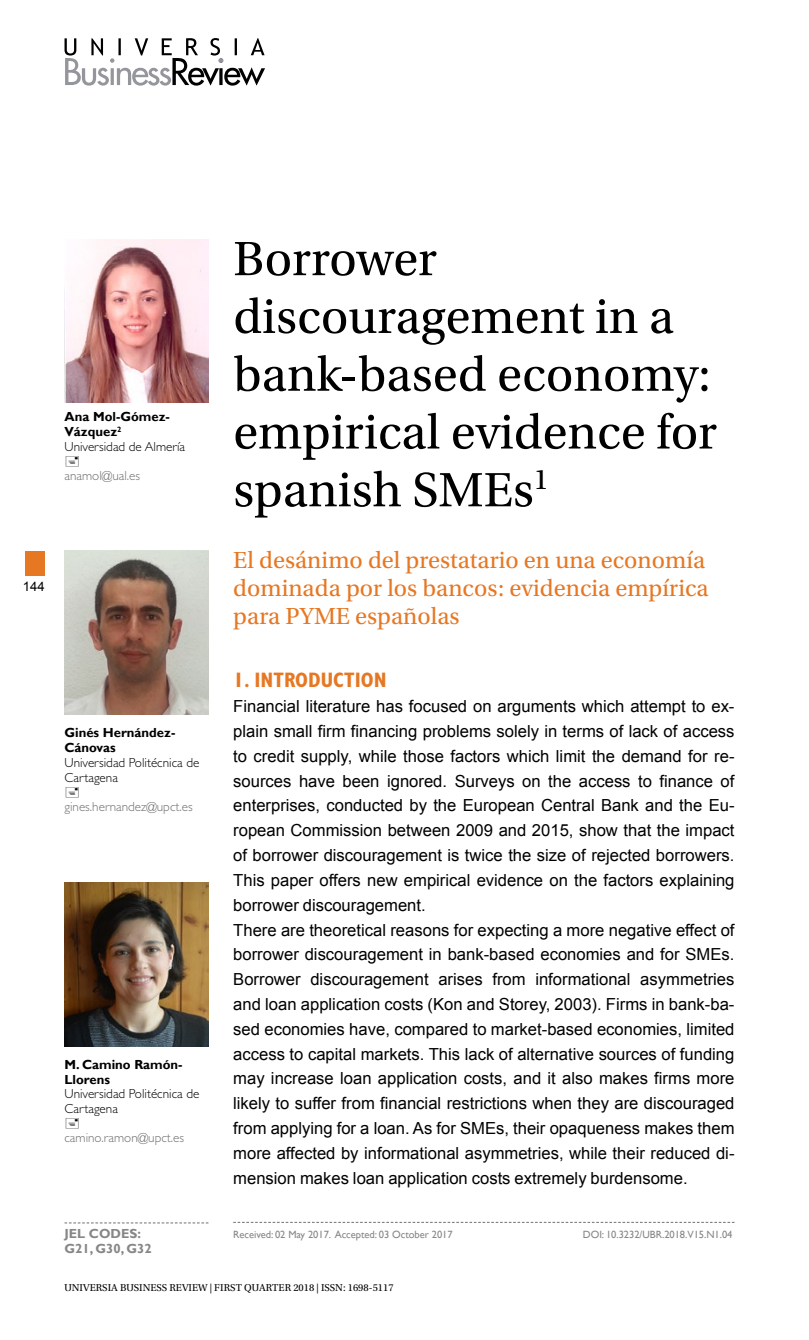
<style>
.page{position:relative;width:809px;height:1340px;background:#fff}
.page>*{position:absolute;margin:0;border:0;box-sizing:border-box;transform-origin:0 0}
.t1{font:50.75px/57.8px "Utopia Std";color:#000}
.t2{font:24.5px/28px "Utopia Std";color:#e67824}
.t3{font:700 condensed 21px "Gill Sans Std";color:#e67824}
.t4{font:16.62px/24.8px "Arial";color:#000}
.t5{font:300 13.12px/14.9px "Gill Sans Std";color:#000}
.t6{font:700 13.12px/14.9px "Gill Sans";color:#000}
.t7{font:300 13.12px "Gill Sans Std";color:#706f6f}
.t8{font:700 13.12px "Gill Sans";color:#878787}
.t9{font:13.12px "Arial";color:#000}
.t10{font:10.5px "Gill Sans";letter-spacing:-.005em;color:#878787}
.t11{font:10.5px "Utopia Std";color:#000}
</style>
<div class="page">
<div style="left:25px;top:551px;width:20px;height:24px;background:#e67824"></div>
<svg style="left:64px;top:38px;width:201px;height:48px"></svg>
<svg style="left:233px;top:1221px;width:501px;height:1px"></svg>
<svg style="left:64px;top:1222px;width:144px;height:1px"></svg>
<img style="left:64px;top:550px;width:144px;height:164px">
<img style="left:64px;top:239px;width:144px;height:164px">
<img style="left:64px;top:882px;width:144px;height:164px">
<p class="t9" style="left:23px;top:577px;width:23px">144</p>
<p class="t6" style="left:64px;top:409px;width:107px">Ana Mol-Gómez-<br>Vázquez<sup>2</sup></p>
<p class="t5" style="left:64px;top:439px;width:122px">Universidad de Almería</p>
<p class="t7" style="left:64px;top:468px;width:77px">anamol@ual.es</p>
<p class="t6" style="left:64px;top:725px;width:112px">Ginés Hernández-<br>Cánovas</p>
<p class="t5" style="left:64px;top:755px;width:136px">Universidad Politécnica de<br>Cartagena</p>
<p class="t7" style="left:64px;top:798px;width:130px">gines.hernandez@upct.es</p>
<p class="t6" style="left:64px;top:1057px;width:120px">M. Camino Ramón-<br>Llorens</p>
<p class="t5" style="left:64px;top:1086px;width:136px">Universidad Politécnica de<br>Cartagena</p>
<p class="t7" style="left:64px;top:1130px;width:121px">camino.ramon@upct.es</p>
<h1 class="t1" style="left:233px;top:231px;width:485px">Borrower discouragement in a bank-based economy: empirical evidence for spanish SMEs<sup>1</sup></h1>
<h2 class="t2" style="left:233px;top:546px;width:477px">El desánimo del prestatario en una economía dominada por los bancos: evidencia empírica para PYME españolas</h2>
<p class="t3" style="left:233px;top:667px;width:155px">1. INTRODUCTION</p>
<p class="t4" style="left:233px;top:694px;width:503px">Financial literature has focused on arguments which attempt to ex&shy;plain small firm financing problems solely in terms of lack of access to credit supply, while those factors which limit the demand for re&shy;sources have been ignored. Surveys on the access to finance of enterprises, conducted by the European Central Bank and the Eu&shy;ropean Commission between 2009 and 2015, show that the impact of borrower discouragement is twice the size of rejected borrowers.<br>This paper offers new empirical evidence on the factors explaining borrower discouragement.<br>There are theoretical reasons for expecting a more negative effect of borrower discouragement in bank-based economies and for SMEs.<br>Borrower discouragement arises from informational asymmetries and loan application costs (Kon and Storey, 2003). Firms in bank-ba&shy;sed economies have, compared to market-based economies, limited access to capital markets. This lack of alternative sources of funding may increase loan application costs, and it also makes firms more likely to suffer from financial restrictions when they are discouraged from applying for a loan. As for SMEs, their opaqueness makes them more affected by informational asymmetries, while their reduced di&shy;mension makes loan application costs extremely burdensome.</p>
<p class="t8" style="left:64px;top:1225px;width:78px">JEL CODES:</p>
<p class="t10" style="left:233px;top:1227px;width:221px">Received: 02 May 2017. Accepted: 03 October 2017</p>
<p class="t10" style="left:583px;top:1227px;width:151px">DOI: 10.3232/UBR.2018.V15.N1.04</p>
<p class="t8" style="left:64px;top:1240px;width:89px">G21, G30, G32</p>
<p class="t11" style="left:64px;top:1281px;width:330px">UNIVERSIA BUSINESS REVIEW | FIRST QUARTER 2018 | ISSN: 1698-5117</p>
</div>
